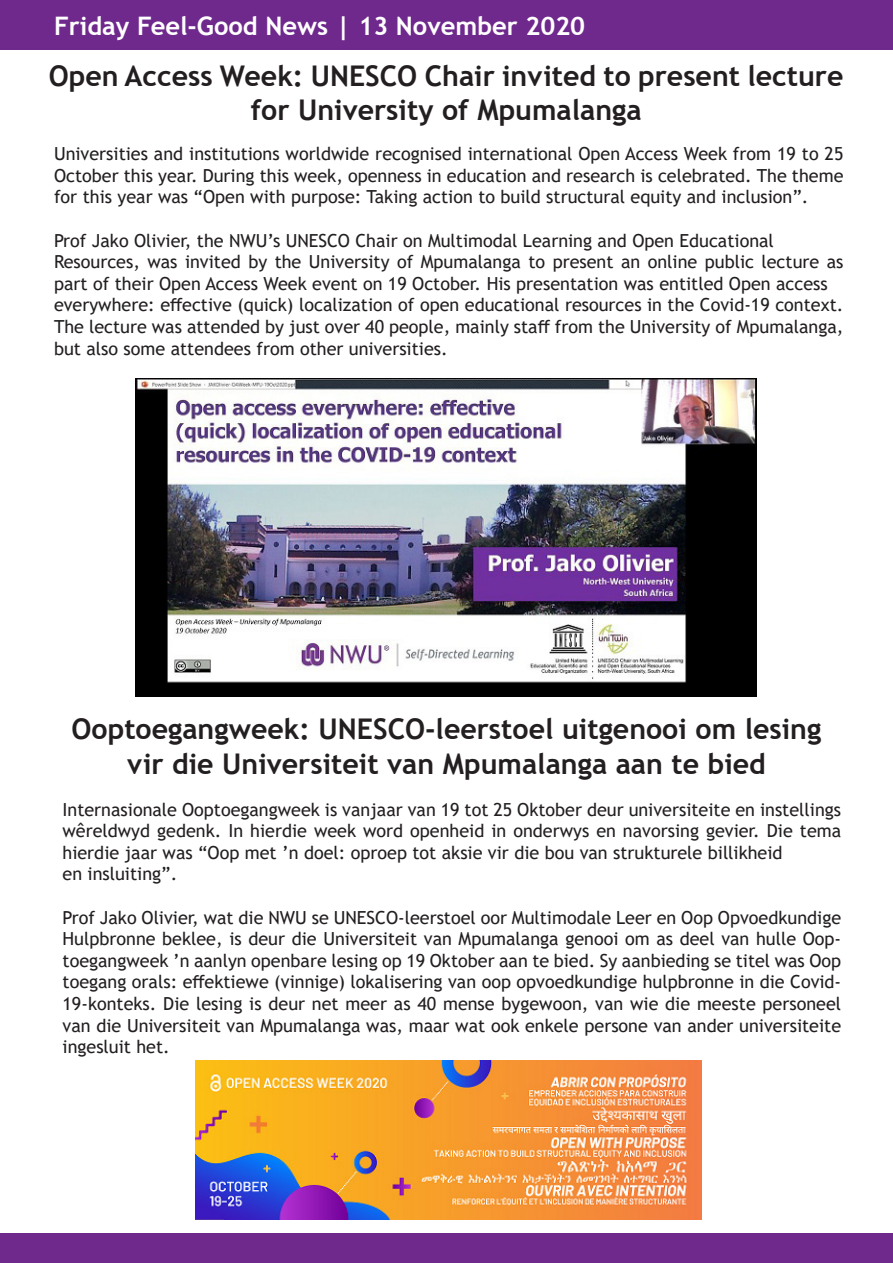
<style>
.page{position:relative;width:893px;height:1263px;background:#fff}
.page>*{position:absolute;margin:0;border:0;box-sizing:border-box;transform-origin:0 0}
.t1{font:700 28.5px/34.2px "Trebuchet MS";color:#231f20;text-align:center}
.t2{font:700 25.5px "Trebuchet MS";color:#fff}
.t3{font:18px/21.6px "Trebuchet MS";color:#231f20;text-align:justify}
</style>
<div class="page">
<div style="left:0;top:0;width:893px;height:50px;background:#6f298d"></div>
<div style="left:0;top:1233px;width:893px;height:30px;background:#6f298d"></div>
<img style="left:195px;top:1061px;width:506px;height:159px">
<img style="left:136px;top:379px;width:621px;height:318px">
<p class="t2" style="left:54px;top:10px;width:533px">Friday Feel-Good News | 13 November 2020</p>
<p class="t1" style="left:49px;top:59px;width:796px">Open Access Week: UNESCO Chair invited to present lecture for University of Mpumalanga</p>
<p class="t3" style="left:54px;top:143px;width:791px">Universities and institutions worldwide recognised international Open Access Week from 19 to 25<br>October this year. During this week, openness in education and research is celebrated. The theme for this year was “Open with purpose: Taking action to build structural equity and inclusion”.</p>
<p class="t3" style="left:54px;top:229px;width:791px;text-align:left">Prof Jako Olivier, the NWU’s UNESCO Chair on Multimodal Learning and Open Educational Resources, was invited by the University of Mpumalanga to present an online public lecture as part of their Open Access Week event on 19 October. His presentation was entitled Open access everywhere: effective (quick) localization of open educational resources in the Covid-19 context.<br>The lecture was attended by just over 40 people, mainly staff from the University of Mpumalanga, but also some attendees from other universities.</p>
<p class="t1" style="left:72px;top:712px;width:751px">Ooptoegangweek: UNESCO-leerstoel uitgenooi om lesing vir die Universiteit van Mpumalanga aan te bied</p>
<p class="t3" style="left:63px;top:798px;width:780px;text-align:left">Internasionale Ooptoegangweek is vanjaar van 19 tot 25 Oktober deur universiteite en instellings wêreldwyd gedenk. In hierdie week word openheid in onderwys en navorsing gevier. Die tema hierdie jaar was “Oop met ’n doel: oproep tot aksie vir die bou van strukturele billikheid<br>en insluiting”.</p>
<p class="t3" style="left:63px;top:906px;width:780px">Prof Jako Olivier, wat die NWU se UNESCO-leerstoel oor Multimodale Leer en Oop Opvoedkundige Hulpbronne beklee, is deur die Universiteit van Mpumalanga genooi om as deel van hulle Oop&shy;toegangweek ’n aanlyn openbare lesing op 19 Oktober aan te bied. Sy aanbieding se titel was Oop toegang orals: effektiewe (vinnige) lokalisering van oop opvoedkundige hulpbronne in die Covid-19-konteks. Die lesing is deur net meer as 40 mense bygewoon, van wie die meeste personeel van die Universiteit van Mpumalanga was, maar wat ook enkele persone van ander universiteite ingesluit het.</p>
</div>
